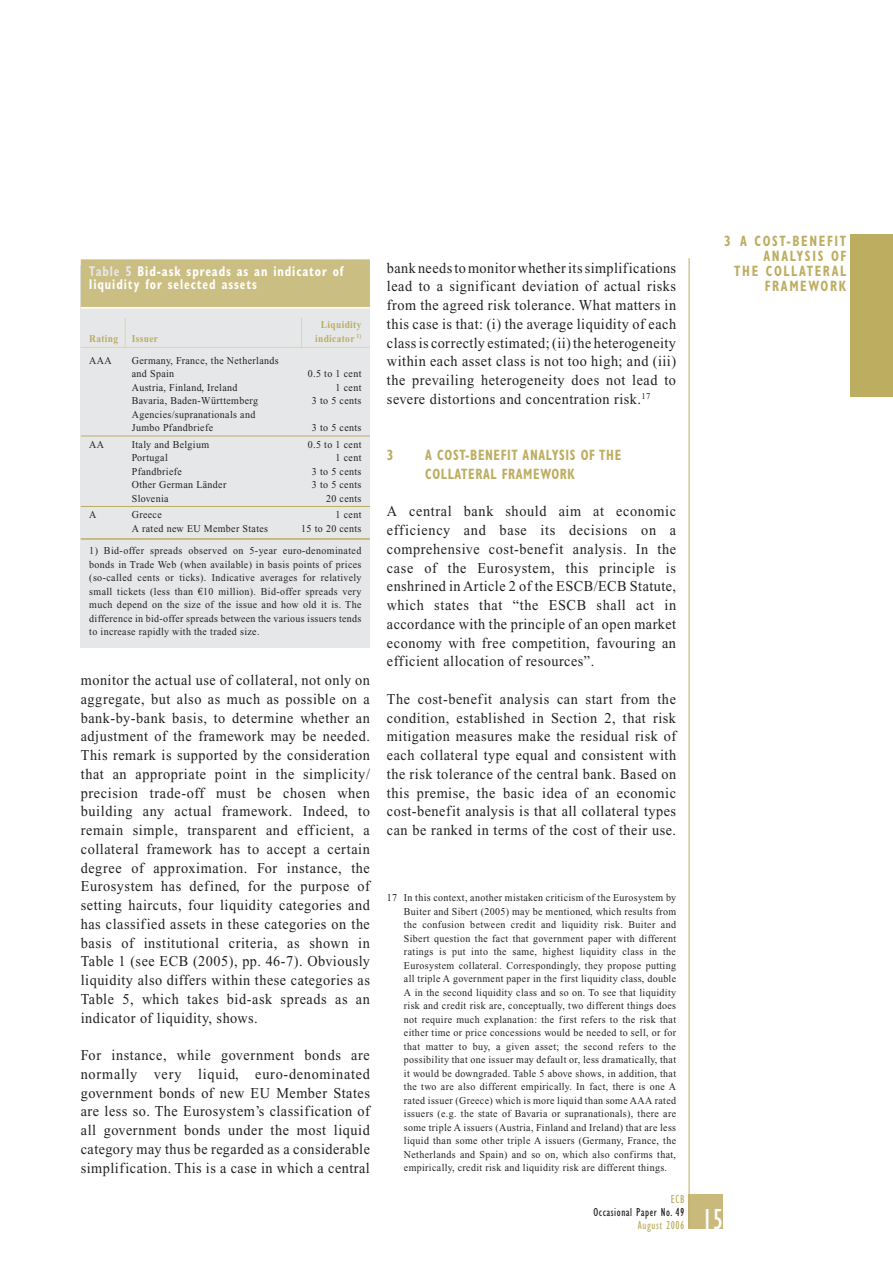
<style>
.page{position:relative;width:893px;height:1263px;background:#fff}
.page>*{position:absolute;margin:0;border:0;box-sizing:border-box;transform-origin:0 0}
.t1{font:condensed 30px "Gill Sans";color:#fff;scale:.95 1}
.t2{font:15px/18.8px "Times New Roman";letter-spacing:.035em;color:#231f20;text-align:justify;scale:.95 1}
.t3{font:700 condensed 15px/18.8px "Gill Sans";letter-spacing:.05em;color:#bdad61;scale:.85 1}
.t4{font:700 condensed 15px/15px "Gill Sans";letter-spacing:.13em;color:#bdad61;text-align:right;scale:.85 1}
.t5{font:700 condensed 14.25px/13.5px "Gill Sans";letter-spacing:.075em;color:#fff;scale:.85 1}
.t6{font:condensed 12px "Gill Sans";letter-spacing:.05em;color:#231f20;scale:.95 1}
.t7{font:condensed 12px "Gill Sans";letter-spacing:.05em;color:#bdad61;scale:.95 1}
.t8{font:10.5px/13.5px "Times New Roman";letter-spacing:.035em;color:#231f20;scale:.95 1}
.t9{font:700 10.5px "Times New Roman";letter-spacing:.035em;color:#bdad61;scale:.9 1}
.s1{color:#e6e7e8}
.s2{font-family:"Euro Serif"}
</style>
<div class="page">
<div style="left:689px;top:1195px;width:34px;height:34px;background:#c9ba7c"></div>
<hr style="left:689px;top:258px;width:1px;height:971px;background:#bdad61">
<div style="left:850px;top:235px;width:43px;height:162px;background:#bdad61"></div>
<div style="left:81px;top:265px;width:289px;height:382px;background:#e6e7e8"></div>
<div style="left:81px;top:259px;width:289px;height:49px;background:#cbbe83"></div>
<hr style="left:81px;top:307px;width:289px;height:2px;background:#fff">
<hr style="left:81px;top:347px;width:289px;height:1px;background:#ddd3af">
<hr style="left:81px;top:436px;width:289px;height:1px;background:#bdad61">
<hr style="left:81px;top:506px;width:289px;height:1px;background:#bdad61">
<hr style="left:81px;top:538px;width:289px;height:2px;background:#bdad61">
<hr style="left:301px;top:318px;width:1px;height:30px;background:#ddd3af">
<hr style="left:125px;top:318px;width:1px;height:30px;background:#ddd3af">
<p class="t5" style="left:89px;top:266px;width:301px"><span class="s1">Table 5</span> Bid-ask spreads as an indicator of liquidity for selected assets</p>
<p class="t9" style="left:321px;top:321px;width:46px">Liquidity</p>
<p class="t9" style="left:89px;top:335px;width:34px">Rating</p>
<p class="t9" style="left:132px;top:335px;width:31px">Issuer</p>
<p class="t9" style="left:315px;top:335px;width:53px">indicator <sup>1)</sup></p>
<p class="t8" style="left:89px;top:355px;width:25px">AAA</p>
<p class="t8" style="left:132px;top:355px;width:156px">Germany, France, the Netherlands and Spain</p>
<p class="t8" style="left:308px;top:368px;width:58px">0.5 to 1 cent</p>
<p class="t8" style="left:132px;top:382px;width:113px">Austria, Finland, Ireland</p>
<p class="t8" style="left:336px;top:382px;width:29px">1 cent</p>
<p class="t8" style="left:132px;top:395px;width:134px">Bavaria, Baden-Württemberg</p>
<p class="t8" style="left:312px;top:395px;width:54px">3 to 5 cents</p>
<p class="t8" style="left:132px;top:409px;width:131px">Agencies/supranationals and<br>Jumbo Pfandbriefe</p>
<p class="t8" style="left:312px;top:422px;width:54px">3 to 5 cents</p>
<p class="t8" style="left:89px;top:439px;width:17px">AA</p>
<p class="t8" style="left:132px;top:439px;width:83px">Italy and Belgium</p>
<p class="t8" style="left:308px;top:439px;width:58px">0.5 to 1 cent</p>
<p class="t8" style="left:132px;top:452px;width:39px">Portugal</p>
<p class="t8" style="left:336px;top:452px;width:29px">1 cent</p>
<p class="t8" style="left:132px;top:466px;width:54px">Pfandbriefe</p>
<p class="t8" style="left:312px;top:466px;width:54px">3 to 5 cents</p>
<p class="t8" style="left:132px;top:479px;width:101px">Other German Länder</p>
<p class="t8" style="left:312px;top:479px;width:54px">3 to 5 cents</p>
<p class="t8" style="left:132px;top:493px;width:40px">Slovenia</p>
<p class="t8" style="left:326px;top:493px;width:39px">20 cents</p>
<p class="t8" style="left:89px;top:509px;width:9px">A</p>
<p class="t8" style="left:132px;top:509px;width:33px">Greece</p>
<p class="t8" style="left:336px;top:509px;width:29px">1 cent</p>
<p class="t8" style="left:132px;top:522px;width:145px">A rated new EU Member States</p>
<p class="t8" style="left:301px;top:522px;width:65px">15 to 20 cents</p>
<p class="t8" style="left:89px;top:545px;width:288px;text-align:justify">1) Bid-offer spreads observed on 5-year euro-denominated bonds in Trade Web (when available) in basis points of prices (so-called cents or ticks). Indicative averages for relatively small tickets (less than <span class="s2">€</span>10 million). Bid-offer spreads very much depend on the size of the issue and how old it is. The difference in bid-offer spreads between the various issuers tends to increase rapidly with the traded size.</p>
<p class="t2" style="left:81px;top:672px;width:306px">monitor the actual use of collateral, not only on aggregate, but also as much as possible on a bank-by-bank basis, to determine whether an adjustment of the framework may be needed.<br>This remark is supported by the consideration that an appropriate point in the simplicity/ precision trade-off must be chosen when building any actual framework. Indeed, to remain simple, transparent and efficient, a collateral framework has to accept a certain degree of approximation. For instance, the Eurosystem has defined, for the purpose of setting haircuts, four liquidity categories and has classified assets in these categories on the basis of institutional criteria, as shown in Table 1 (see ECB (2005), pp. 46-7). Obviously liquidity also differs within these categories as Table 5, which takes bid-ask spreads as an indicator of liquidity, shows.</p>
<p class="t2" style="left:81px;top:1047px;width:306px">For instance, while government bonds are normally very liquid, euro-denominated government bonds of new EU Member States are less so. The Eurosystem’s classification of all government bonds under the most liquid category may thus be regarded as a considerable simplification. This is a case in which a central</p>
<p class="t2" style="left:387px;top:260px;width:306px">bank needs to monitor whether its simplifications lead to a significant deviation of actual risks from the agreed risk tolerance. What matters in this case is that: (i) the average liquidity of each class is correctly estimated; (ii) the heterogeneity within each asset class is not too high; and (iii) the prevailing heterogeneity does not lead to severe distortions and concentration risk.<sup>17</sup></p>
<p class="t3" style="left:387px;top:447px;width:9px">3</p>
<p class="t3" style="left:425px;top:447px;width:232px">A COST-BENEFIT ANALYSIS OF THE<br>COLLATERAL FRAMEWORK</p>
<p class="t2" style="left:387px;top:503px;width:306px">A central bank should aim at economic efficiency and base its decisions on a comprehensive cost-benefit analysis. In the case of the Eurosystem, this principle is enshrined in Article 2 of the ESCB/ECB Statute, which states that “the ESCB shall act in accordance with the principle of an open market economy with free competition, favouring an efficient allocation of resources”.</p>
<p class="t2" style="left:387px;top:691px;width:306px">The cost-benefit analysis can start from the condition, established in Section 2, that risk mitigation measures make the residual risk of each collateral type equal and consistent with the risk tolerance of the central bank. Based on this premise, the basic idea of an economic cost-benefit analysis is that all collateral types can be ranked in terms of the cost of their use.</p>
<p class="t8" style="left:404px;top:892px;width:288px;text-align:justify;text-indent:-17px">17 In this context, another mistaken criticism of the Eurosystem by Buiter and Sibert (2005) may be mentioned, which results from the confusion between credit and liquidity risk. Buiter and Sibert question the fact that government paper with different ratings is put into the same, highest liquidity class in the Eurosystem collateral. Correspondingly, they propose putting all triple A government paper in the first liquidity class, double A in the second liquidity class and so on. To see that liquidity risk and credit risk are, conceptually, two different things does not require much explanation: the first refers to the risk that either time or price concessions would be needed to sell, or for that matter to buy, a given asset; the second refers to the possibility that one issuer may default or, less dramatically, that it would be downgraded. Table 5 above shows, in addition, that the two are also different empirically. In fact, there is one A rated issuer (Greece) which is more liquid than some AAA rated issuers (e.g. the state of Bavaria or supranationals), there are some triple A issuers (Austria, Finland and Ireland) that are less liquid than some other triple A issuers (Germany, France, the Netherlands and Spain) and so on, which also confirms that, empirically, credit risk and liquidity risk are different things.</p>
<p class="t7" style="left:671px;top:1195px;width:16px">ECB</p>
<p class="t6" style="left:593px;top:1208px;width:97px">Occasional Paper No. 49</p>
<p class="t7" style="left:638px;top:1220px;width:51px">August 2006</p>
<p class="t4" style="left:724px;top:235px;width:145px">3 A COST-BENEFIT<br>ANALYSIS OF<br>THE COLLATERAL<br>FRAMEWORK</p>
<h1 class="t1" style="left:702px;top:1208px;width:23px">15</h1>
</div>
